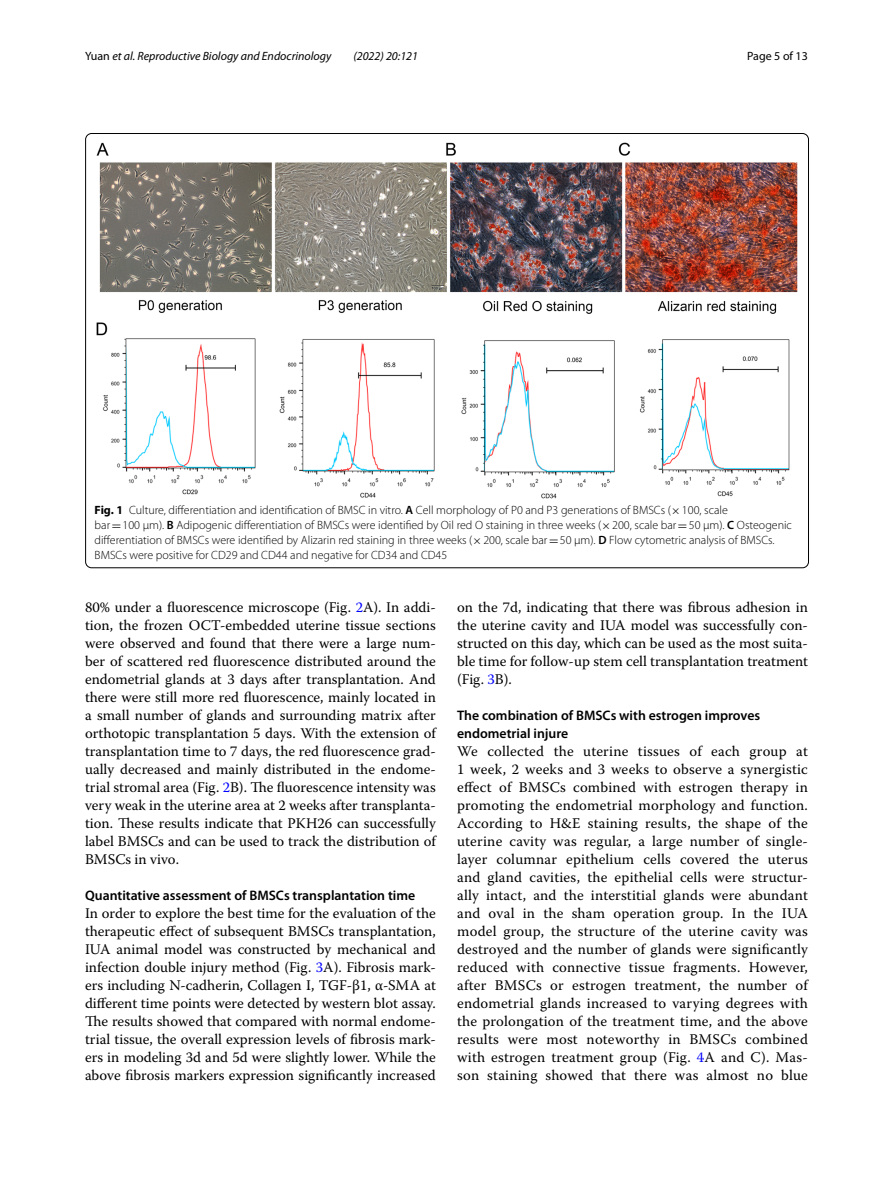
<style>
.page{position:relative;width:893px;height:1187px;background:#fff}
.page>*{position:absolute;margin:0;border:0;box-sizing:border-box;transform-origin:0 0}
.t1{font:14.7px/18px "Warnock Pro";color:#000;text-align:justify}
.t2{font:600 13.8px/18px "Myriad Pro";color:#000}
.t3{font:300 12px/15px "Myriad Pro";color:#000}
.t4{font:italic 12px "Myriad Pro";color:#000}
.t5{font:12px "Myriad Pro";color:#000}
.s1{font-style:normal}
.s2{font-weight:700}
.s3{font-weight:600}
.s4{font-family:"MTSY";font-weight:400}
.s5{color:#00f}
</style>
<div class="page">
<img style="left:97px;top:142px;width:700px;height:356px">
<p class="t4" style="left:85px;top:48px;width:248px"><span class="s1">Yuan</span> et al. Reproductive Biology and Endocrinology</p>
<p class="t4" style="left:353px;top:48px;width:66px">(2022) 20:121</p>
<p class="t5" style="left:747px;top:48px;width:62px">Page 5 of 13</p>
<p class="t3" style="left:95px;top:502px;width:699px"><span class="s2">Fig. 1</span> Culture, differentiation and identification of BMSC in vitro. <span class="s3">A</span> Cell morphology of P0 and P3 generations of BMSCs (<span class="s4">×</span>100, scale<br>bar<span class="s4">=</span>100 μm). <span class="s3">B</span> Adipogenic differentiation of BMSCs were identified by Oil red O staining in three weeks (<span class="s4">×</span>200, scale bar<span class="s4">=</span>50 μm). <span class="s3">C</span> Osteogenic differentiation of BMSCs were identified by Alizarin red staining in three weeks (<span class="s4">×</span>200, scale bar<span class="s4">=</span>50 μm). <span class="s3">D</span> Flow cytometric analysis of BMSCs.<br>BMSCs were positive for CD29 and CD44 and negative for CD34 and CD45</p>
<p class="t1" style="left:85px;top:598px;width:352px">80% under a fluorescence microscope (Fig. <span class="s5">2</span>A). In addi&shy;tion, the frozen OCT-embedded uterine tissue sections were observed and found that there were a large num&shy;ber of scattered red fluorescence distributed around the endometrial glands at 3 days after transplantation. And there were still more red fluorescence, mainly located in a small number of glands and surrounding matrix after orthotopic transplantation 5 days. With the extension of transplantation time to 7 days, the red fluorescence grad&shy;ually decreased and mainly distributed in the endome&shy;trial stromal area (Fig. <span class="s5">2</span>B). The fluorescence intensity was very weak in the uterine area at 2 weeks after transplanta&shy;tion. These results indicate that PKH26 can successfully label BMSCs and can be used to track the distribution of BMSCs in vivo.</p>
<p class="t2" style="left:85px;top:886px;width:332px">Quantitative assessment of BMSCs transplantation time</p>
<p class="t1" style="left:85px;top:904px;width:352px">In order to explore the best time for the evaluation of the therapeutic effect of subsequent BMSCs transplantation, IUA animal model was constructed by mechanical and infection double injury method (Fig. <span class="s5">3</span>A). Fibrosis mark&shy;ers including N-cadherin, Collagen I, TGF-β1, α-SMA at different time points were detected by western blot assay.<br>The results showed that compared with normal endome&shy;trial tissue, the overall expression levels of fibrosis mark&shy;ers in modeling 3d and 5d were slightly lower. While the above fibrosis markers expression significantly increased</p>
<p class="t1" style="left:457px;top:598px;width:352px">on the 7d, indicating that there was fibrous adhesion in the uterine cavity and IUA model was successfully con&shy;structed on this day, which can be used as the most suita&shy;ble time for follow-up stem cell transplantation treatment (Fig. <span class="s5">3</span>B).</p>
<p class="t2" style="left:457px;top:706px;width:305px">The combination of BMSCs with estrogen improves endometrial injure</p>
<p class="t1" style="left:457px;top:742px;width:352px">We collected the uterine tissues of each group at 1 week, 2 weeks and 3 weeks to observe a synergistic effect of BMSCs combined with estrogen therapy in promoting the endometrial morphology and function.<br>According to H&amp;E staining results, the shape of the uterine cavity was regular, a large number of single&shy;layer columnar epithelium cells covered the uterus and gland cavities, the epithelial cells were structur&shy;ally intact, and the interstitial glands were abundant and oval in the sham operation group. In the IUA model group, the structure of the uterine cavity was destroyed and the number of glands were significantly reduced with connective tissue fragments. However, after BMSCs or estrogen treatment, the number of endometrial glands increased to varying degrees with the prolongation of the treatment time, and the above results were most noteworthy in BMSCs combined with estrogen treatment group (Fig. <span class="s5">4</span>A and C). Mas&shy;son staining showed that there was almost no blue</p>
</div>
